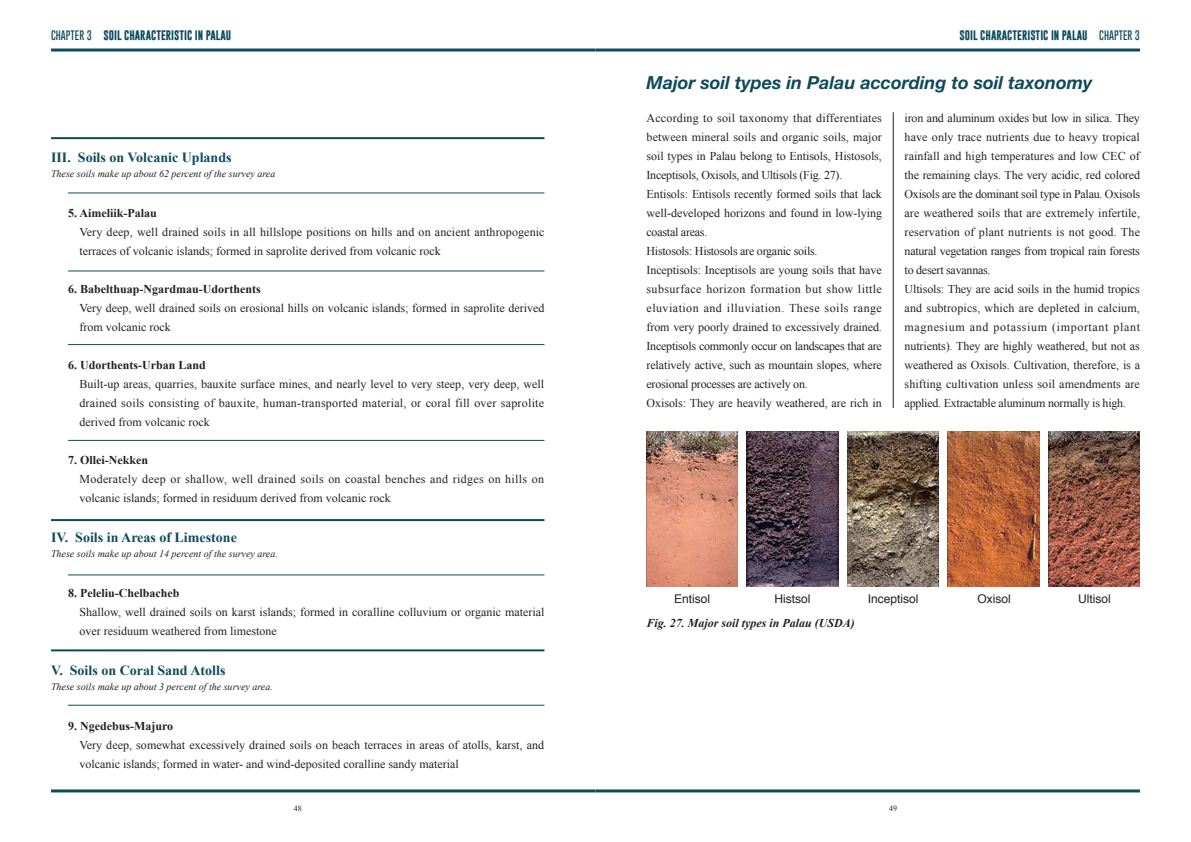
<style>
.page{position:relative;width:1191px;height:842px;background:#fff}
.page>*{position:absolute;margin:0;border:0;box-sizing:border-box;transform-origin:0 0}
.t1{font:italic 700 18px "Helvetica Neue LT Std";color:#0e4a5d}
.t2{font:700 14px "Times New Roman";color:#0e4a5d}
.t3{font:12px/19px "Times New Roman";color:#231f20}
.t4{font:12px/19px "Times New Roman";letter-spacing:.025em;color:#231f20}
.t5{font:700 12px "Times New Roman";color:#231f20}
.t6{font:12px "Helvetica";color:#231f20}
.t7{font:italic 700 12px "Times New Roman";color:#231f20}
.t8{font:italic 10px "Times New Roman";color:#231f20}
.t9{font:700 10px "Gobold";color:#0e4a5d}
.t10{font:8px "Times New Roman";color:#231f20}
.s1{font-weight:100}
</style>
<div class="page">
<hr style="left:595px;top:789px;width:545px;height:3px;background:#0e4a5d">
<hr style="left:51px;top:789px;width:544px;height:3px;background:#0e4a5d">
<hr style="left:595px;top:49px;width:545px;height:3px;background:#0e4a5d">
<hr style="left:51px;top:49px;width:544px;height:3px;background:#0e4a5d">
<hr style="left:68px;top:271px;width:476px;height:1px;background:#0e4a5d">
<hr style="left:51px;top:137px;width:493px;height:2px;background:#0e4a5d">
<hr style="left:68px;top:192px;width:476px;height:1px;background:#0e4a5d">
<hr style="left:51px;top:519px;width:493px;height:2px;background:#0e4a5d">
<hr style="left:68px;top:574px;width:476px;height:1px;background:#0e4a5d">
<hr style="left:51px;top:649px;width:493px;height:2px;background:#0e4a5d">
<hr style="left:68px;top:705px;width:476px;height:1px;background:#0e4a5d">
<hr style="left:68px;top:344px;width:476px;height:1px;background:#0e4a5d">
<hr style="left:68px;top:440px;width:476px;height:1px;background:#0e4a5d">
<hr style="left:893px;top:112px;width:1px;height:296px;background:#231f20">
<img style="left:646px;top:431px;width:92px;height:155px">
<img style="left:847px;top:431px;width:91px;height:155px">
<img style="left:1048px;top:431px;width:91px;height:155px">
<img style="left:747px;top:431px;width:91px;height:155px">
<img style="left:947px;top:431px;width:92px;height:155px">
<p class="t9" style="left:51px;top:29px;width:182px"><span class="s1">CHAPTER 3</span> SOIL CHARACTERISTIC IN PALAU</p>
<p class="t9" style="left:959px;top:29px;width:182px">SOIL CHARACTERISTIC IN PALAU <span class="s1">CHAPTER 3</span></p>
<p class="t2" style="left:51px;top:147px;width:182px">III. Soils on Volcanic Uplands</p>
<p class="t8" style="left:51px;top:167px;width:226px">These soils make up about 62 percent of the survey area</p>
<p class="t5" style="left:68px;top:205px;width:90px">5. Aimeliik-Palau</p>
<p class="t3" style="left:79px;top:222px;width:467px">Very deep, well drained soils in all hillslope positions on hills and on ancient anthropogenic terraces of volcanic islands; formed in saprolite derived from volcanic rock</p>
<p class="t5" style="left:68px;top:281px;width:194px">6. Babelthuap-Ngardmau-Udorthents</p>
<p class="t3" style="left:79px;top:298px;width:466px">Very deep, well drained soils on erosional hills on volcanic islands; formed in saprolite derived from volcanic rock</p>
<p class="t5" style="left:68px;top:357px;width:139px">6. Udorthents-Urban Land</p>
<p class="t3" style="left:79px;top:374px;width:466px;text-align:justify">Built-up areas, quarries, bauxite surface mines, and nearly level to very steep, very deep, well drained soils consisting of bauxite, human-transported material, or coral fill over saprolite derived from volcanic rock</p>
<p class="t5" style="left:68px;top:452px;width:82px">7. Ollei-Nekken</p>
<p class="t4" style="left:79px;top:469px;width:466px">Moderately deep or shallow, well drained soils on coastal benches and ridges on hills on volcanic islands; formed in residuum derived from volcanic rock</p>
<p class="t2" style="left:51px;top:527px;width:187px">IV. Soils in Areas of Limestone</p>
<p class="t8" style="left:51px;top:547px;width:228px">These soils make up about 14 percent of the survey area.</p>
<p class="t5" style="left:68px;top:585px;width:113px">8. Peleliu-Chelbacheb</p>
<p class="t3" style="left:79px;top:602px;width:466px">Shallow, well drained soils on karst islands; formed in coralline colluvium or organic material over residuum weathered from limestone</p>
<p class="t2" style="left:51px;top:660px;width:176px">V. Soils on Coral Sand Atolls</p>
<p class="t8" style="left:51px;top:680px;width:223px">These soils make up about 3 percent of the survey area.</p>
<p class="t5" style="left:68px;top:718px;width:107px">9. Ngedebus-Majuro</p>
<p class="t3" style="left:79px;top:735px;width:466px">Very deep, somewhat excessively drained soils on beach terraces in areas of atolls, karst, and volcanic islands; formed in water- and wind-deposited coralline sandy material</p>
<h1 class="t1" style="left:646px;top:71px;width:447px">Major soil types in Palau according to soil taxonomy</h1>
<p class="t3" style="left:646px;top:109px;width:237px">According to soil taxonomy that differentiates between mineral soils and organic soils, major soil types in Palau belong to Entisols, Histosols, Inceptisols, Oxisols, and Ultisols (Fig. 27).<br>Entisols: Entisols recently formed soils that lack well-developed horizons and found in low-lying coastal areas.<br>Histosols: Histosols are organic soils.<br>Inceptisols: Inceptisols are young soils that have subsurface horizon formation but show little eluviation and illuviation. These soils range from very poorly drained to excessively drained.<br>Inceptisols commonly occur on landscapes that are relatively active, such as mountain slopes, where erosional processes are actively on.<br>Oxisols: They are heavily weathered, are rich in</p>
<p class="t3" style="left:904px;top:109px;width:237px">iron and aluminum oxides but low in silica. They have only trace nutrients due to heavy tropical rainfall and high temperatures and low CEC of the remaining clays. The very acidic, red colored Oxisols are the dominant soil type in Palau. Oxisols are weathered soils that are extremely infertile, reservation of plant nutrients is not good. The natural vegetation ranges from tropical rain forests to desert savannas.<br>Ultisols: They are acid soils in the humid tropics and subtropics, which are depleted in calcium, magnesium and potassium (important plant nutrients). They are highly weathered, but not as weathered as Oxisols. Cultivation, therefore, is a shifting cultivation unless soil amendments are applied. Extractable aluminum normally is high.</p>
<p class="t6" style="left:674px;top:589px;width:38px">Entisol</p>
<p class="t6" style="left:774px;top:589px;width:37px">Histsol</p>
<p class="t6" style="left:868px;top:589px;width:52px">Inceptisol</p>
<p class="t6" style="left:977px;top:589px;width:35px">Oxisol</p>
<p class="t6" style="left:1078px;top:589px;width:34px">Ultisol</p>
<p class="t7" style="left:646px;top:615px;width:210px">Fig. 27. Major soil types in Palau (USDA)</p>
<p class="t10" style="left:294px;top:803px;width:9px">48</p>
<p class="t10" style="left:889px;top:803px;width:9px">49</p>
</div>
